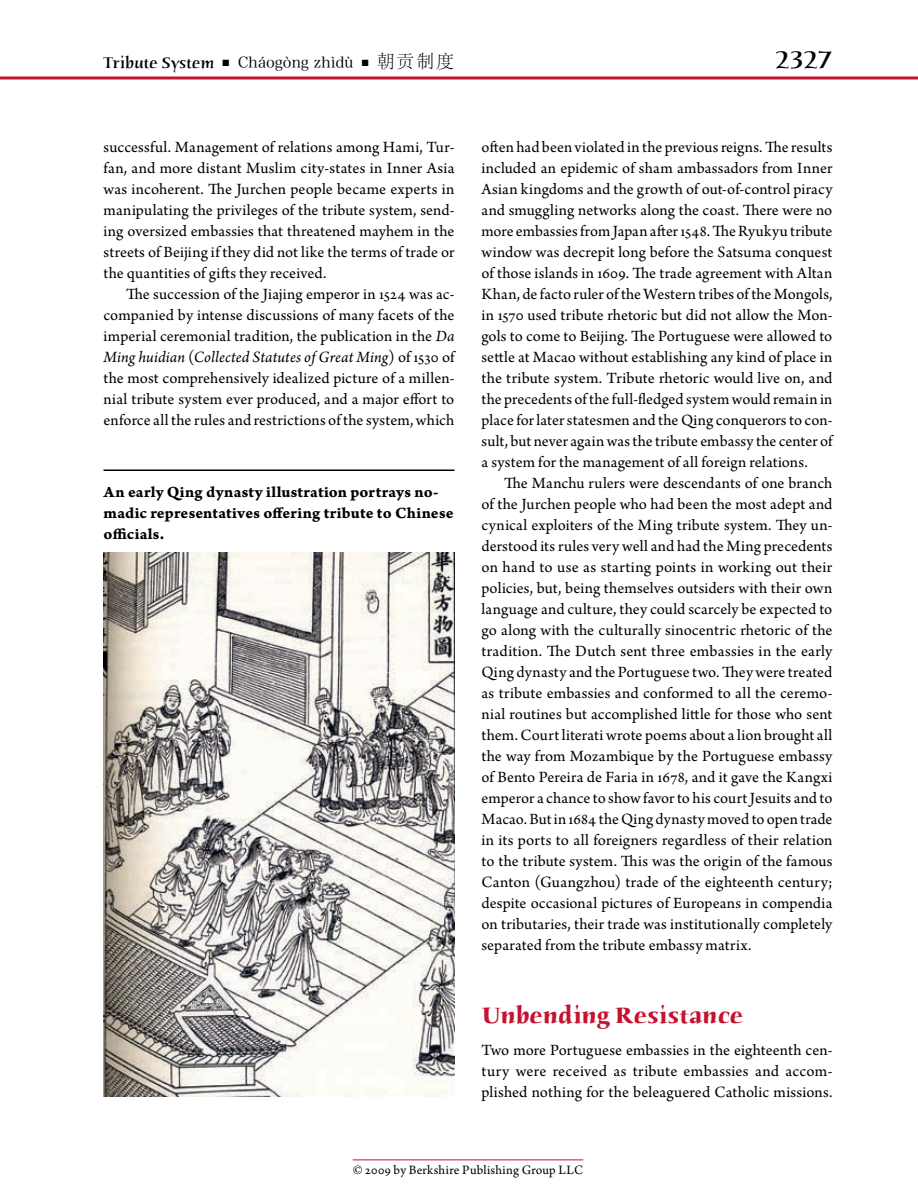
<style>
.page{position:relative;width:918px;height:1188px;background:#fff}
.page>*{position:absolute;margin:0;border:0;box-sizing:border-box;transform-origin:0 0}
.Folio{font:500 25.5px "Humana Serif ITC Std";color:#000}
.AHead{font:700 24px "Humana Serif ITC Std";letter-spacing:-.005em;color:#c41230}
.Text{font:16.5px/21px "Arno Pro";letter-spacing:.005em;color:#000;text-align:justify}
.TextFirst{font:16.5px/21px "Arno Pro";letter-spacing:.01em;color:#000;text-align:justify}
.t1{font:16.5px/21px "Arno Pro Bold Caption";letter-spacing:.01em;color:#000}
.RunheadRecto{font:500 16.5px "Humana Serif ITC Std";letter-spacing:.015em;color:#000}
.t2{font:13.5px "Arno Pro";letter-spacing:.02em;color:#000}
.s1{font-family:"Hira Min Pro N W3";font-weight:400;font-size:15px}
.s2{font-family:"Adobe Song Std";font-weight:300;font-size:18px}
.s3{font-style:italic}
</style>
<div class="page">
<svg style="left:0;top:76px;width:918px;height:4px;background:#d24d63"></svg>
<hr style="left:353px;top:1160px;width:230px;height:1px;background:#c41230">
<hr style="left:104px;top:470px;width:350px;height:1px;background:#000">
<img style="left:104px;top:552px;width:350px;height:544px">
<p class="RunheadRecto" style="left:104px;top:53px;width:352px">Tribute System ■ <span class="s1">Cháogòng zhìdù</span> ■ <span class="s2">朝贡制度</span></p>
<p class="Folio" style="left:775px;top:45px;width:59px">2327</p>
<p class="Text" style="left:104px;top:137px;width:353px">successful. Management of relations among Hami, Tur&shy;fan, and more distant Muslim city--states in Inner Asia was incoherent. The Jurchen people became experts in manipulating the privileges of the tribute system, send&shy;ing oversized embassies that threatened mayhem in the streets of Beijing if they did not like the terms of trade or the quantities of gifts they received.</p>
<p class="Text" style="left:104px;top:284px;width:353px;text-indent:23px">The succession of the Jiajing emperor in 1524 was ac&shy;companied by intense discussions of many facets of the imperial ceremonial tradition, the publication in the <span class="s3">Da Ming huidian</span> (<span class="s3">Collected Statutes of Great Ming</span>) of 1530 of the most comprehensively idealized picture of a millen&shy;nial tribute system ever produced, and a major effort to enforce all the rules and restrictions of the system, which</p>
<p class="t1" style="left:104px;top:482px;width:352px">An early Qing dynasty illustration portrays no&shy;madic representatives offering tribute to Chinese officials.</p>
<p class="Text" style="left:482px;top:137px;width:353px">often had been violated in the previous reigns. The results included an epidemic of sham ambassadors from Inner Asian kingdoms and the growth of out-of-control piracy and smuggling networks along the coast. There were no more embassies from Japan after 1548. The Ryukyu tribute window was decrepit long before the Satsuma conquest of those islands in 1609. The trade agreement with Altan Khan, de facto ruler of the Western tribes of the Mongols, in 1570 used tribute rhetoric but did not allow the Mon&shy;gols to come to Beijing. The Portuguese were allowed to settle at Macao without establishing any kind of place in the tribute system. Tribute rhetoric would live on, and the precedents of the full-fledged system would remain in</p>
<p class="Text" style="left:482px;top:389px;width:353px;text-align:left;text-indent:157px">-<br>place for later statesmen and the Qing conquerors to con&shy;sult, but never again was the tribute embassy the center of a system for the management of all foreign relations.</p>
<p class="Text" style="left:482px;top:473px;width:353px;text-indent:23px">The Manchu rulers were descendants of one branch of the Jurchen people who had been the most adept and cynical exploiters of the Ming tribute system. They un&shy;derstood its rules very well and had the Ming precedents on hand to use as starting points in working out their policies, but, being themselves outsiders with their own language and culture, they could scarcely be expected to go along with the culturally sinocentric rhetoric of the tradition. The Dutch sent three embassies in the early Qing dynasty and the Portuguese two. They were treated as tribute embassies and conformed to all the ceremo&shy;nial routines but accomplished little for those who sent them. Court literati wrote poems about a lion brought all the way from Mozambique by the Portuguese embassy of Bento Pereira de Faria in 1678, and it gave the Kangxi emperor a chance to show favor to his court Jesuits and to Macao. But in 1684 the Qing dynasty moved to open trade in its ports to all foreigners regardless of their relation to the tribute system. This was the origin of the famous Canton (Guangzhou) trade of the eighteenth century; despite occasional pictures of Europeans in compendia on tributaries, their trade was institutionally completely separated from the tribute embassy matrix.</p>
<p class="AHead" style="left:482px;top:1001px;width:264px">Unbending Resistance</p>
<p class="TextFirst" style="left:482px;top:1040px;width:353px">Two more Portuguese embassies in the eighteenth cen&shy;tury were received as tribute embassies and accom&shy;plished nothing for the beleaguered Catholic missions.</p>
<p class="t2" style="left:353px;top:1162px;width:232px">© 2009 by Berkshire Publishing Group LLC</p>
</div>
